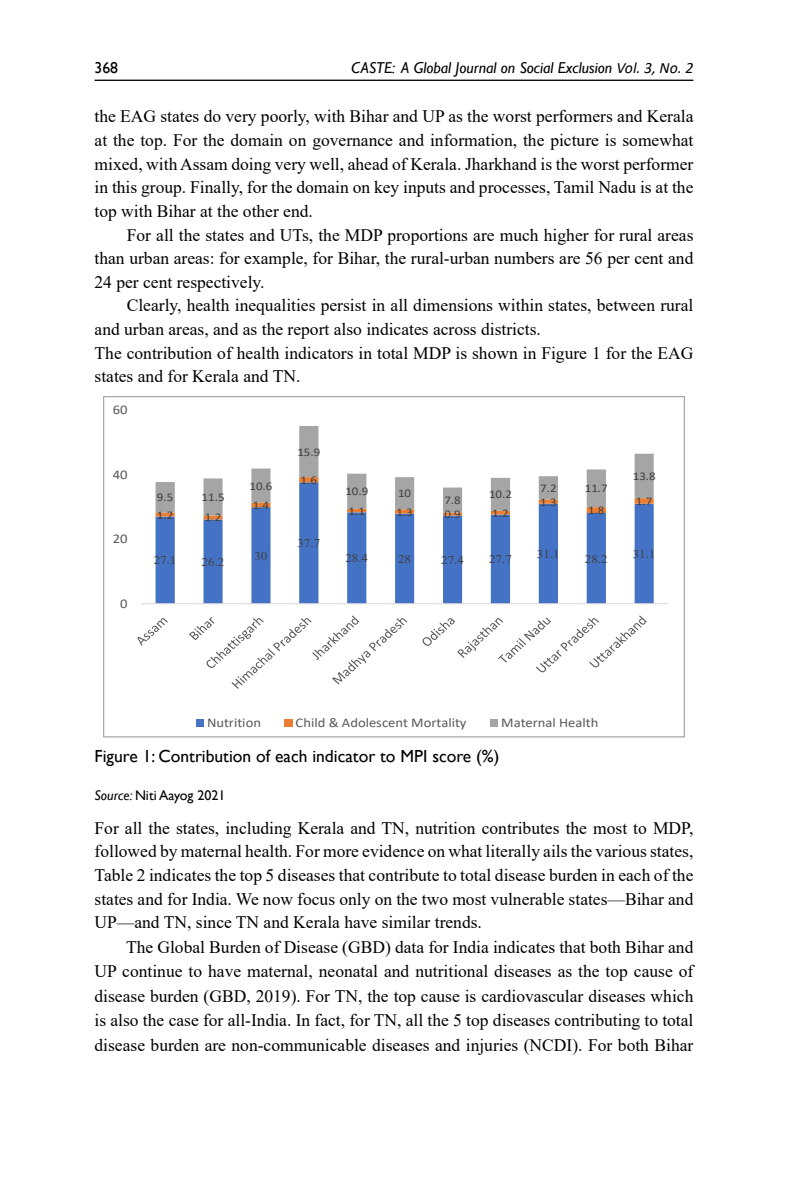
<style>
.page{position:relative;width:788px;height:1197px;background:#fff}
.page>*{position:absolute;margin:0;border:0;box-sizing:border-box;transform-origin:0 0}
.First_Paragraph___co{font:17.5px/23.6px "Times New Roman";color:#000;text-align:justify}
.First_Paragraph{font:17.5px/23.6px "Times New Roman";color:#000;text-align:justify}
.Fig_Caption{font:17.5px "Gill Sans";color:#000}
.t1{font:italic 15.75px "Gill Sans";color:#000}
.t2{font:15.75px "Gill Sans";color:#000}
.Source{font:14px "Gill Sans";color:#000}
.t3{font:13.3px "Calibri";color:#595959;scale:1.1 1}
.t4{font:11.72px "Calibri";color:#404040;scale:1.1 1}
.t5{font:11.72px "Times New Roman";letter-spacing:.005em;color:#404040;scale:1.1 1}
.s1{font-family:"Calibri"}
.s2{font-style:italic}
</style>
<div class="page">
<hr style="left:94px;top:80px;width:599px;height:1px;background:#000">
<svg style="left:137px;top:426px;width:531px;height:301px"></svg>
<p class="t2" style="left:94px;top:59px;width:25px">368</p>
<p class="t1" style="left:351px;top:59px;width:344px">CASTE: A Global Journal on Social Exclusion <span class="s1">Vol. 3, No. 2</span></p>
<p class="First_Paragraph" style="left:94px;top:104px;width:600px">the EAG states do very poorly, with Bihar and UP as the worst performers and Kerala at the top. For the domain on governance and information, the picture is somewhat mixed, with Assam doing very well, ahead of Kerala. Jharkhand is the worst performer in this group. Finally, for the domain on key inputs and processes, Tamil Nadu is at the top with Bihar at the other end.</p>
<p class="First_Paragraph" style="left:94px;top:222px;width:600px;text-indent:32px">For all the states and UTs, the MDP proportions are much higher for rural areas than urban areas: for example, for Bihar, the rural-urban numbers are 56 per cent and 24 per cent respectively.</p>
<p class="First_Paragraph" style="left:94px;top:293px;width:600px;text-indent:32px">Clearly, health inequalities persist in all dimensions within states, between rural and urban areas, and as the report also indicates across districts.</p>
<p class="First_Paragraph___co" style="left:94px;top:340px;width:600px">The contribution of health indicators in total MDP is shown in Figure 1 for the EAG states and for Kerala and TN.</p>
<p class="t3" style="left:113px;top:401px;width:15px">60</p>
<p class="t3" style="left:113px;top:465px;width:15px">40</p>
<p class="t3" style="left:113px;top:530px;width:15px">20</p>
<p class="t3" style="left:120px;top:594px;width:8px">0</p>
<p class="t4" style="left:157px;top:489px;width:16px">9.5</p>
<p class="t4" style="left:201px;top:489px;width:22px">11.5</p>
<p class="t4" style="left:157px;top:507px;width:16px">1.2</p>
<p class="t4" style="left:205px;top:509px;width:16px">1.2</p>
<p class="t5" style="left:154px;top:552px;width:22px">27.1</p>
<p class="t5" style="left:201px;top:554px;width:22px">26.2</p>
<p class="t4" style="left:297px;top:444px;width:22px">15.9</p>
<p class="t4" style="left:249px;top:478px;width:22px">10.6</p>
<p class="t4" style="left:253px;top:497px;width:16px">1.4</p>
<p class="t4" style="left:300px;top:472px;width:16px">1.6</p>
<p class="t4" style="left:632px;top:468px;width:22px">13.8</p>
<p class="t4" style="left:345px;top:483px;width:22px">10.9</p>
<p class="t4" style="left:398px;top:485px;width:13px">10</p>
<p class="t4" style="left:444px;top:492px;width:16px">7.8</p>
<p class="t4" style="left:489px;top:486px;width:22px">10.2</p>
<p class="t4" style="left:348px;top:503px;width:16px">1.1</p>
<p class="t4" style="left:396px;top:504px;width:16px">1.3</p>
<p class="t4" style="left:444px;top:506px;width:16px">0.9</p>
<p class="t4" style="left:492px;top:505px;width:16px">1.2</p>
<p class="t4" style="left:540px;top:480px;width:16px">7.2</p>
<p class="t4" style="left:585px;top:480px;width:22px">11.7</p>
<p class="t4" style="left:540px;top:494px;width:16px">1.3</p>
<p class="t4" style="left:588px;top:502px;width:16px">1.8</p>
<p class="t4" style="left:636px;top:493px;width:16px">1.7</p>
<p class="t5" style="left:297px;top:535px;width:22px">37.7</p>
<p class="t5" style="left:254px;top:548px;width:13px">30</p>
<p class="t5" style="left:345px;top:550px;width:22px">28.4</p>
<p class="t5" style="left:398px;top:551px;width:13px">28</p>
<p class="t5" style="left:441px;top:552px;width:22px">27.4</p>
<p class="t5" style="left:489px;top:551px;width:22px">27.7</p>
<p class="t5" style="left:537px;top:546px;width:22px">31.1</p>
<p class="t5" style="left:585px;top:551px;width:22px">28.2</p>
<p class="t5" style="left:632px;top:546px;width:22px">31.1</p>
<p class="t3" style="left:207px;top:713px;width:51px">Nutrition</p>
<p class="t3" style="left:295px;top:713px;width:157px">Child &amp; Adolescent Mortality</p>
<p class="t3" style="left:501px;top:713px;width:90px">Maternal Health</p>
<p class="Fig_Caption" style="left:94px;top:746px;width:406px">Figure 1: Contribution of each indicator to MPI score (%)</p>
<p class="Source" style="left:94px;top:787px;width:132px"><span class="s2">Source:</span> Niti Aayog 2021</p>
<p class="First_Paragraph___co" style="left:94px;top:816px;width:600px">For all the states, including Kerala and TN, nutrition contributes the most to MDP, followed by maternal health. For more evidence on what literally ails the various states, Table 2 indicates the top 5 diseases that contribute to total disease burden in each of the states and for India. We now focus only on the two most vulnerable states—Bihar and UP—and TN, since TN and Kerala have similar trends.</p>
<p class="First_Paragraph___co" style="left:94px;top:934px;width:600px;line-height:24.5px;text-indent:32px">The Global Burden of Disease (GBD) data for India indicates that both Bihar and UP continue to have maternal, neonatal and nutritional diseases as the top cause of disease burden (GBD, 2019). For TN, the top cause is cardiovascular diseases which is also the case for all-India. In fact, for TN, all the 5 top diseases contributing to total disease burden are non-communicable diseases and injuries (NCDI). For both Bihar</p>
</div>
